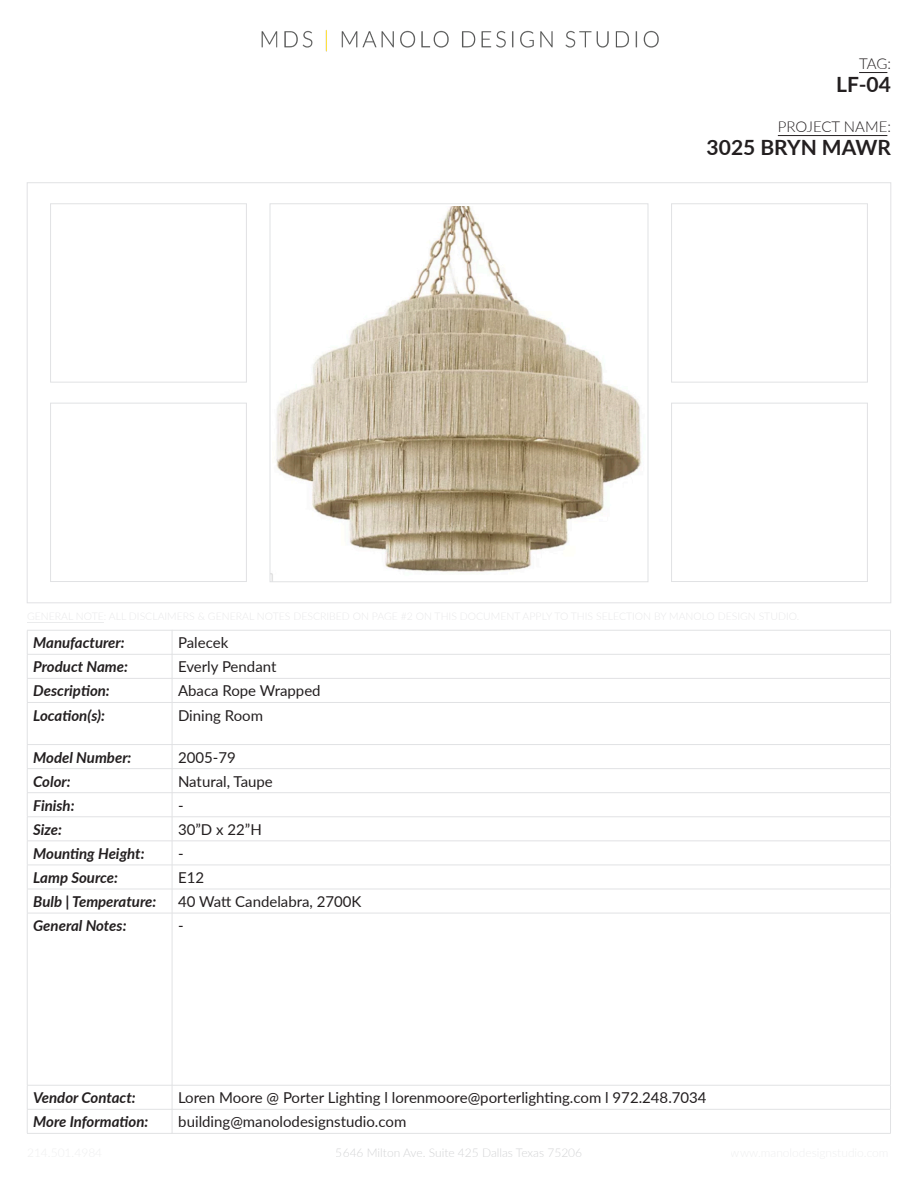
<style>
.page{position:relative;width:918px;height:1188px;background:#fff}
.page>*{position:absolute;margin:0;border:0;box-sizing:border-box;transform-origin:0 0}
.t1{font:700 21px "Lato";color:#231f20}
.t2{font:15px/24px "Lato";color:#231f20}
.t3{font:italic 700 15px/24px "Lato";color:#231f20}
.t4{font:300 15px "Lato";color:#231f20}
.t5{font:300 12px "Lato";color:#c7c8ca}
</style>
<div class="page">
<img style="left:261px;top:30px;width:398px;height:22px">
<hr style="left:27px;top:630px;width:145px;height:1px;background:#e1e2e4">
<hr style="left:27px;top:654px;width:145px;height:1px;background:#e1e2e4">
<hr style="left:27px;top:678px;width:145px;height:1px;background:#e1e2e4">
<svg style="left:27px;top:631px;width:1px;height:71px"></svg>
<hr style="left:27px;top:702px;width:145px;height:1px;background:#e1e2e4">
<hr style="left:27px;top:703px;width:1px;height:41px;background:#e1e2e4">
<hr style="left:27px;top:744px;width:145px;height:1px;background:#e1e2e4">
<hr style="left:27px;top:768px;width:145px;height:1px;background:#e1e2e4">
<hr style="left:27px;top:792px;width:145px;height:1px;background:#e1e2e4">
<hr style="left:27px;top:817px;width:145px;height:1px;background:#e1e2e4">
<hr style="left:27px;top:841px;width:145px;height:1px;background:#e1e2e4">
<hr style="left:27px;top:865px;width:145px;height:1px;background:#e1e2e4">
<hr style="left:27px;top:889px;width:145px;height:1px;background:#e1e2e4">
<svg style="left:27px;top:745px;width:1px;height:168px"></svg>
<hr style="left:27px;top:913px;width:145px;height:1px;background:#e1e2e4">
<hr style="left:27px;top:913px;width:1px;height:172px;background:#e1e2e4">
<hr style="left:27px;top:1085px;width:145px;height:1px;background:#e1e2e4">
<hr style="left:27px;top:1109px;width:145px;height:1px;background:#e1e2e4">
<svg style="left:27px;top:1086px;width:1px;height:47px"></svg>
<hr style="left:27px;top:1133px;width:145px;height:1px;background:#e1e2e4">
<svg style="left:859px;top:72px;width:28px;height:1px"></svg>
<hr style="left:778px;top:135px;width:109px;height:1px;background:#231f20">
<hr style="left:27px;top:622px;width:77px;height:1px;background:#b0b1b5">
<img style="left:272px;top:207px;width:370px;height:373px">
<div style="left:270px;top:204px;width:378px;height:378px;border:1px solid #e1e2e4"></div>
<div style="left:671px;top:204px;width:197px;height:178px;border:1px solid #e1e2e4"></div>
<div style="left:671px;top:403px;width:197px;height:179px;border:1px solid #e1e2e4"></div>
<div style="left:50px;top:204px;width:197px;height:178px;border:1px solid #e1e2e4"></div>
<div style="left:50px;top:403px;width:197px;height:179px;border:1px solid #e1e2e4"></div>
<hr style="left:172px;top:630px;width:719px;height:1px;background:#e1e2e4">
<hr style="left:172px;top:654px;width:719px;height:1px;background:#e1e2e4">
<hr style="left:172px;top:678px;width:719px;height:1px;background:#e1e2e4">
<svg style="left:172px;top:631px;width:1px;height:71px"></svg>
<svg style="left:890px;top:631px;width:1px;height:71px"></svg>
<hr style="left:172px;top:702px;width:719px;height:1px;background:#e1e2e4">
<hr style="left:172px;top:703px;width:1px;height:41px;background:#e1e2e4">
<hr style="left:890px;top:703px;width:1px;height:41px;background:#e1e2e4">
<hr style="left:172px;top:744px;width:719px;height:1px;background:#e1e2e4">
<hr style="left:172px;top:768px;width:719px;height:1px;background:#e1e2e4">
<hr style="left:172px;top:792px;width:719px;height:1px;background:#e1e2e4">
<hr style="left:172px;top:817px;width:719px;height:1px;background:#e1e2e4">
<hr style="left:172px;top:841px;width:719px;height:1px;background:#e1e2e4">
<hr style="left:172px;top:865px;width:719px;height:1px;background:#e1e2e4">
<hr style="left:172px;top:889px;width:719px;height:1px;background:#e1e2e4">
<svg style="left:172px;top:745px;width:1px;height:168px"></svg>
<svg style="left:890px;top:745px;width:1px;height:168px"></svg>
<hr style="left:172px;top:913px;width:719px;height:1px;background:#e1e2e4">
<hr style="left:172px;top:913px;width:1px;height:172px;background:#e1e2e4">
<hr style="left:890px;top:913px;width:1px;height:172px;background:#e1e2e4">
<hr style="left:172px;top:1085px;width:719px;height:1px;background:#e1e2e4">
<hr style="left:172px;top:1109px;width:719px;height:1px;background:#e1e2e4">
<svg style="left:172px;top:1086px;width:1px;height:47px"></svg>
<svg style="left:890px;top:1086px;width:1px;height:47px"></svg>
<hr style="left:172px;top:1133px;width:719px;height:1px;background:#e1e2e4">
<p class="t4" style="left:859px;top:53px;width:33px">TAG:</p>
<h1 class="t1" style="left:836px;top:69px;width:56px">LF-04</h1>
<p class="t4" style="left:778px;top:116px;width:115px">PROJECT NAME:</p>
<h1 class="t1" style="left:707px;top:132px;width:186px">3025 BRYN MAWR</h1>
<p class="t3" style="left:33px;top:630px;width:96px">Manufacturer:<br>Product Name:<br>Description:<br>Location(s):</p>
<p class="t3" style="left:33px;top:745px;width:125px">Model Number:<br>Color:<br>Finish:<br>Size:<br>Mounting Height:<br>Lamp Source:<br>Bulb | Temperature:<br>General Notes:</p>
<p class="t2" style="left:178px;top:630px;width:144px">Palecek<br>Everly Pendant<br>Abaca Rope Wrapped<br>Dining Room</p>
<p class="t2" style="left:178px;top:745px;width:185px">2005-79<br>Natural, Taupe<br>-<br>30”D x 22”H<br>-<br>E12<br>40 Watt Candelabra, 2700K -</p>
<p class="t3" style="left:33px;top:1085px;width:117px">Vendor Contact:<br>More Information:</p>
<p class="t2" style="left:178px;top:1085px;width:530px">Loren Moore @ Porter Lighting l lorenmoore@porterlighting.com l 972.248.7034</p>
<p class="t2" style="left:178px;top:1109px;width:230px">building@manolodesignstudio.com</p>
<p class="t5" style="left:336px;top:1145px;width:248px">5646 Milton Ave. Suite 425 Dallas Texas 75206</p>
</div>
